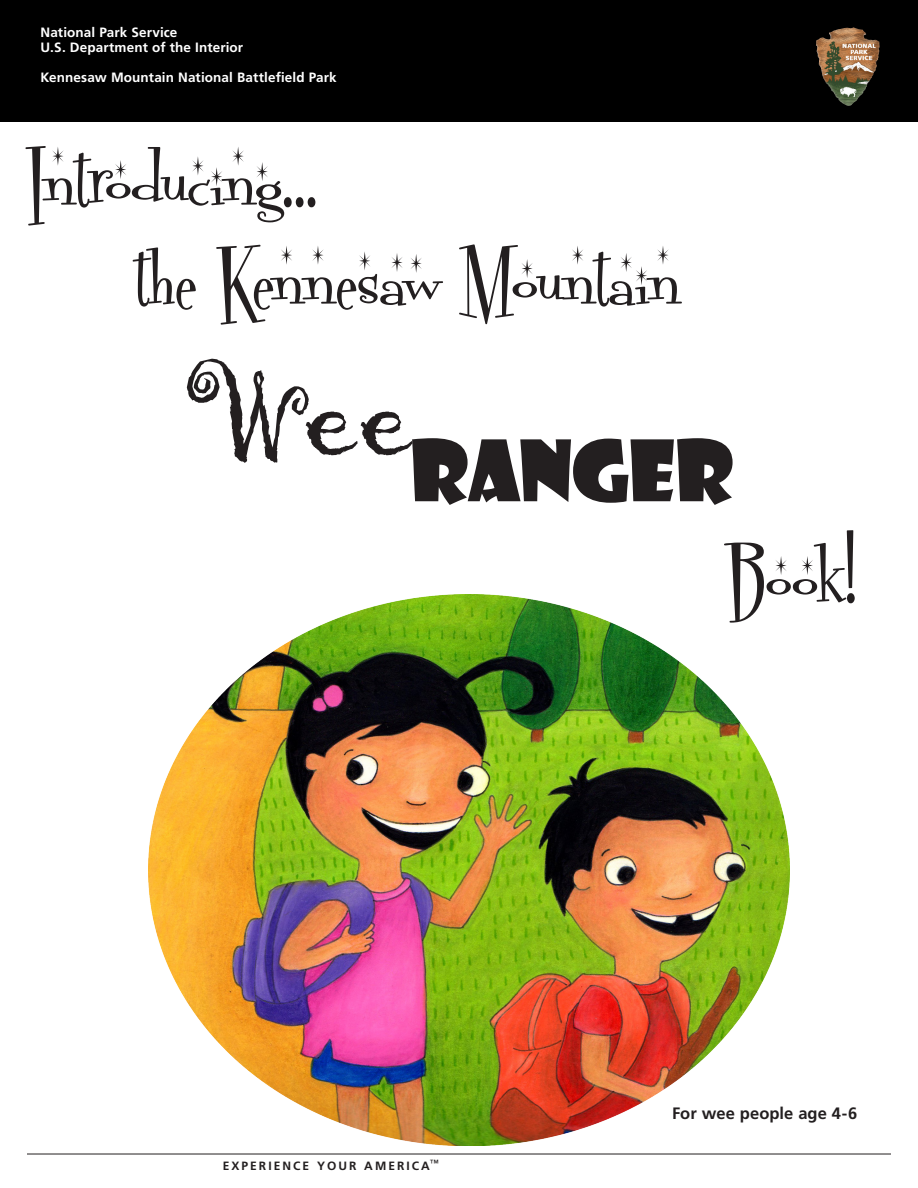
<style>
.page{position:relative;width:918px;height:1188px;background:#fff}
.page>*{position:absolute;margin:0;border:0;box-sizing:border-box;transform-origin:0 0}
.t1{font:82.5px "Fontdinerdotcom Sparkly";letter-spacing:.005em;color:#231f20}
.t2{font:82.5px/99px "Showcard Gothic";letter-spacing:-.005em;color:#231f20}
.t3{font:700 16.5px "Frutiger LT Std";letter-spacing:.005em;color:#231f20}
.t4{font:700 13.5px "Frutiger LT Std";letter-spacing:.01em;color:#fff}
.t5{font:700 12px "Frutiger LT Std";letter-spacing:.17em;color:#231f20}
.s1{font-family:"Fontdinerdotcom Sparkly"}
</style>
<div class="page">
<hr style="left:27px;top:1154px;width:864px;height:1px;background:#231f20">
<div style="left:0;top:0;width:918px;height:122px;background:#000"></div>
<img style="left:816px;top:27px;width:64px;height:77px">
<img style="left:149px;top:594px;width:640px;height:552px">
<h1 class="t4" style="left:40px;top:25px;width:138px">National Park Service</h1>
<p class="t4" style="left:40px;top:40px;width:204px">U.S. Department of the Interior</p>
<p class="t4" style="left:40px;top:69px;width:298px">Kennesaw Mountain National Battlefield Park</p>
<p class="t1" style="left:27px;top:125px;width:292px">Introducing...</p>
<p class="t1" style="left:135px;top:224px;width:546px">the Kennesaw Mountain</p>
<h2 class="t2" style="left:729px;top:417px;width:129px;text-indent:-544px"><sup>Wee</sup>RANGER<br><span class="s1">Book!</span></h2>
<p class="t5" style="left:223px;top:1159px;width:218px">EXPERIENCE YOUR AMERICA<sup>™</sup></p>
<p class="t3" style="left:672px;top:1104px;width:187px">For wee people age 4-6</p>
</div>
